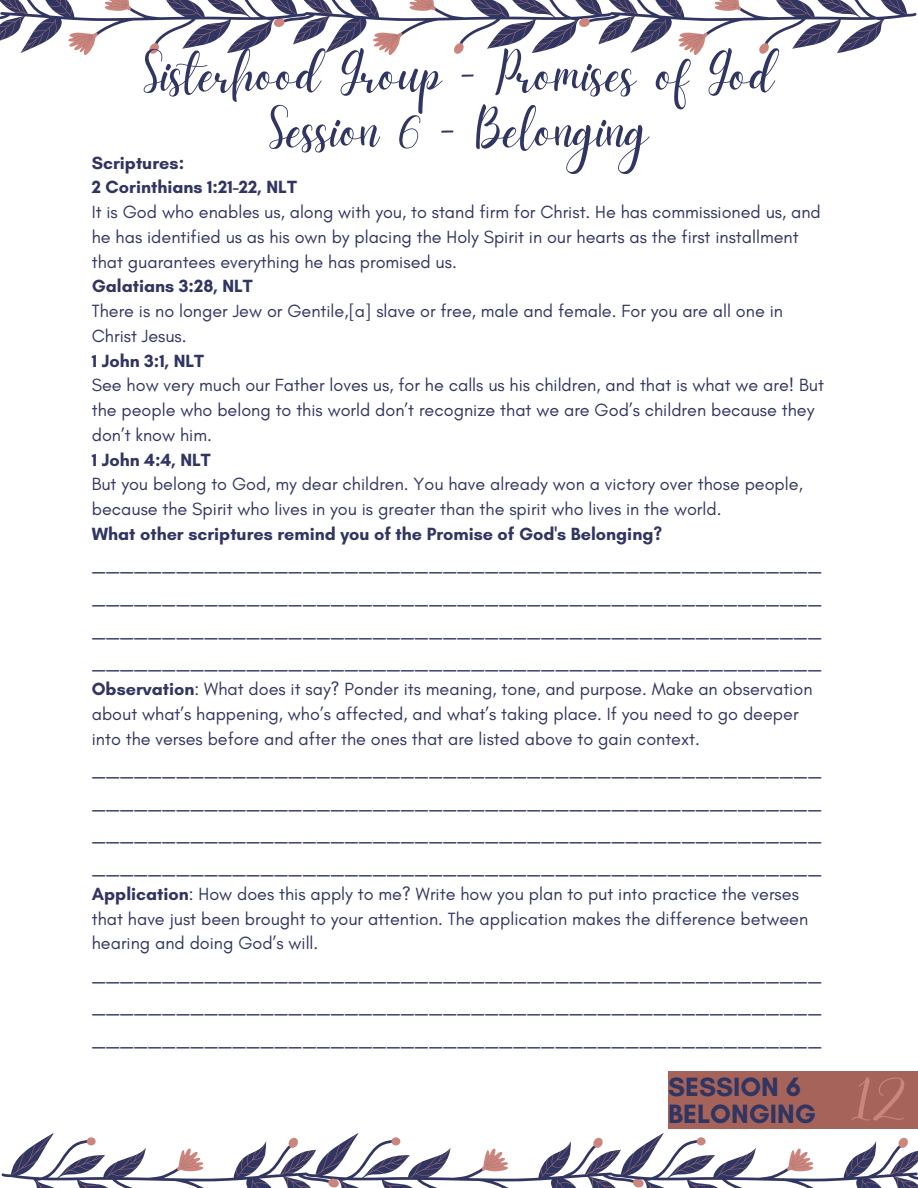
<style>
.page{position:relative;width:918px;height:1188px;background:#fff}
.page>*{position:absolute;margin:0;border:0;box-sizing:border-box;transform-origin:0 0}
.t1{font:72px "Daydream";color:#cb857c}
.t2{font:56.1px/55.9px "Daydream";color:#303562;text-align:center}
.t3{font:700 27px/27px "Glacial Indifference";color:#303562}
.t4{font:24px/32.7px "Glacial Indifference";color:#303562;text-align:justify}
.t5{font:18px/24.8px "Glacial Indifference";color:#303562}
.t6{font:700 18px/24.8px "Glacial Indifference";color:#303562}
.s1{font-weight:700}
</style>
<div class="page">
<svg style="left:0;top:0;width:916px;height:55px"></svg>
<svg style="left:2px;top:1133px;width:916px;height:55px"></svg>
<div style="left:668px;top:1071px;width:250px;height:58px;background:#a6635a"></div>
<h2 class="t2" style="left:144px;top:52px;width:632px">Sisterhood Group - Promises of God<br>Session 6 - Belonging</h2>
<p class="t6" style="left:92px;top:150px;width:207px">Scriptures:<br>2 Corinthians 1:21-22, NLT</p>
<p class="t5" style="left:92px;top:199px;width:731px">It is God who enables us, along with you, to stand firm for Christ. He has commissioned us, and he has identified us as his own by placing the Holy Spirit in our hearts as the first installment that guarantees everything he has promised us.</p>
<p class="t6" style="left:92px;top:274px;width:162px">Galatians 3:28, NLT</p>
<p class="t5" style="left:92px;top:298px;width:693px">There is no longer Jew or Gentile,[a] slave or free, male and female. For you are all one in<br>Christ Jesus.</p>
<p class="t6" style="left:92px;top:348px;width:114px">1 John 3:1, NLT</p>
<p class="t5" style="left:92px;top:373px;width:734px">See how very much our Father loves us, for he calls us his children, and that is what we are! But the people who belong to this world don’t recognize that we are God’s children because they don’t know him.</p>
<p class="t6" style="left:92px;top:447px;width:121px">1 John 4:4, NLT</p>
<p class="t5" style="left:92px;top:472px;width:713px">But you belong to God, my dear children. You have already won a victory over those people, because the Spirit who lives in you is greater than the spirit who lives in the world.</p>
<p class="t6" style="left:92px;top:521px;width:572px">What other scriptures remind you of the Promise of God's Belonging?</p>
<p class="t4" style="left:92px;top:546px;width:731px">____________________________________________________ ____________________________________________________ ____________________________________________________ ____________________________________________________</p>
<p class="t5" style="left:92px;top:676px;width:722px"><span class="s1">Observation</span>: What does it say? Ponder its meaning, tone, and purpose. Make an observation about what’s happening, who’s affected, and what’s taking place. If you need to go deeper into the verses before and after the ones that are listed above to gain context.</p>
<p class="t4" style="left:92px;top:750px;width:731px">____________________________________________________ ____________________________________________________ ____________________________________________________ ____________________________________________________</p>
<p class="t5" style="left:92px;top:881px;width:718px"><span class="s1">Application</span>: How does this apply to me? Write how you plan to put into practice the verses that have just been brought to your attention. The application makes the difference between hearing and doing God’s will.</p>
<h3 class="t4" style="left:92px;top:955px;width:731px">____________________________________________________ ____________________________________________________ ____________________________________________________</h3>
<h3 class="t3" style="left:668px;top:1073px;width:149px">SESSION 6<br>BELONGING</h3>
<h1 class="t1" style="left:852px;top:1055px;width:57px">12</h1>
</div>
